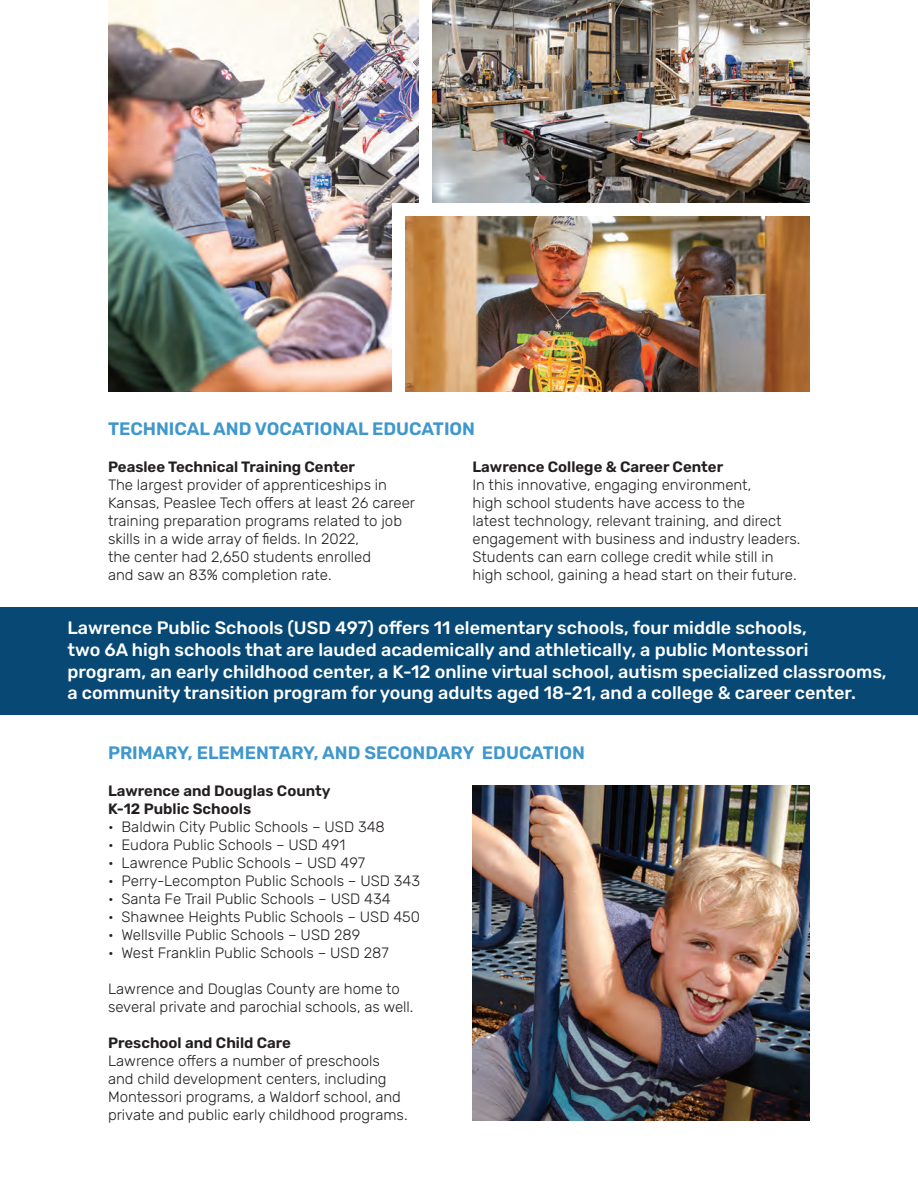
<style>
.page{position:relative;width:918px;height:1188px;background:#fff}
.page>*{position:absolute;margin:0;border:0;box-sizing:border-box;transform-origin:0 0}
.t1{font:500 18px/21.6px "Rubik";color:#fff}
.t2{font:600 18px "Rubik";color:#3e97cd}
.t3{font:300 15px/18px "Rubik";color:#231f20}
.t4{font:600 15px/18px "Rubik";color:#231f20}
</style>
<div class="page">
<img style="left:108px;top:202px;width:284px;height:190px">
<img style="left:405px;top:216px;width:405px;height:176px">
<img style="left:432px;top:0;width:378px;height:202px">
<img style="left:472px;top:785px;width:338px;height:335px">
<div style="left:0;top:608px;width:918px;height:108px;background:#074974"></div>
<img style="left:108px;top:0;width:310px;height:202px">
<p class="t2" style="left:108px;top:419px;width:369px">TECHNICAL AND VOCATIONAL EDUCATION</p>
<p class="t4" style="left:108px;top:458px;width:249px">Peaslee Technical Training Center</p>
<p class="t3" style="left:108px;top:476px;width:309px">The largest provider of apprenticeships in Kansas, Peaslee Tech offers at least 26 career training preparation programs related to job skills in a wide array of fields. In 2022,<br>the center had 2,650 students enrolled<br>and saw an 83% completion rate.</p>
<p class="t4" style="left:472px;top:458px;width:252px">Lawrence College &amp; Career Center</p>
<p class="t3" style="left:472px;top:476px;width:330px">In this innovative, engaging environment,<br>high school students have access to the<br>latest technology, relevant training, and direct engagement with business and industry leaders.<br>Students can earn college credit while still in high school, gaining a head start on their future.</p>
<p class="t1" style="left:68px;top:618px;width:821px">Lawrence Public Schools (USD 497) offers 11 elementary schools, four middle schools,<br>two 6A high schools that are lauded academically and athletically, a public Montessori program, an early childhood center, a K-12 online virtual school, autism specialized classrooms, a community transition program for young adults aged 18-21, and a college &amp; career center.</p>
<p class="t2" style="left:108px;top:743px;width:478px">PRIMARY, ELEMENTARY, AND SECONDARY EDUCATION</p>
<p class="t4" style="left:108px;top:782px;width:224px">Lawrence and Douglas County<br>K-12 Public Schools</p>
<p class="t3" style="left:108px;top:818px;width:278px">• Baldwin City Public Schools – USD 348</p>
<p class="t3" style="left:108px;top:836px;width:239px">• Eudora Public Schools – USD 491</p>
<p class="t3" style="left:108px;top:854px;width:259px">• Lawrence Public Schools – USD 497</p>
<p class="t3" style="left:108px;top:872px;width:314px">• Perry-Lecompton Public Schools – USD 343</p>
<p class="t3" style="left:108px;top:890px;width:284px">• Santa Fe Trail Public Schools – USD 434</p>
<p class="t3" style="left:108px;top:908px;width:314px">• Shawnee Heights Public Schools – USD 450</p>
<p class="t3" style="left:108px;top:926px;width:254px">• Wellsville Public Schools – USD 289</p>
<p class="t3" style="left:108px;top:944px;width:282px">• West Franklin Public Schools – USD 287</p>
<p class="t3" style="left:108px;top:980px;width:307px">Lawrence and Douglas County are home to several private and parochial schools, as well.</p>
<p class="t4" style="left:108px;top:1034px;width:185px">Preschool and Child Care</p>
<p class="t3" style="left:108px;top:1052px;width:301px">Lawrence offers a number of preschools and child development centers, including Montessori programs, a Waldorf school, and private and public early childhood programs.</p>
</div>
